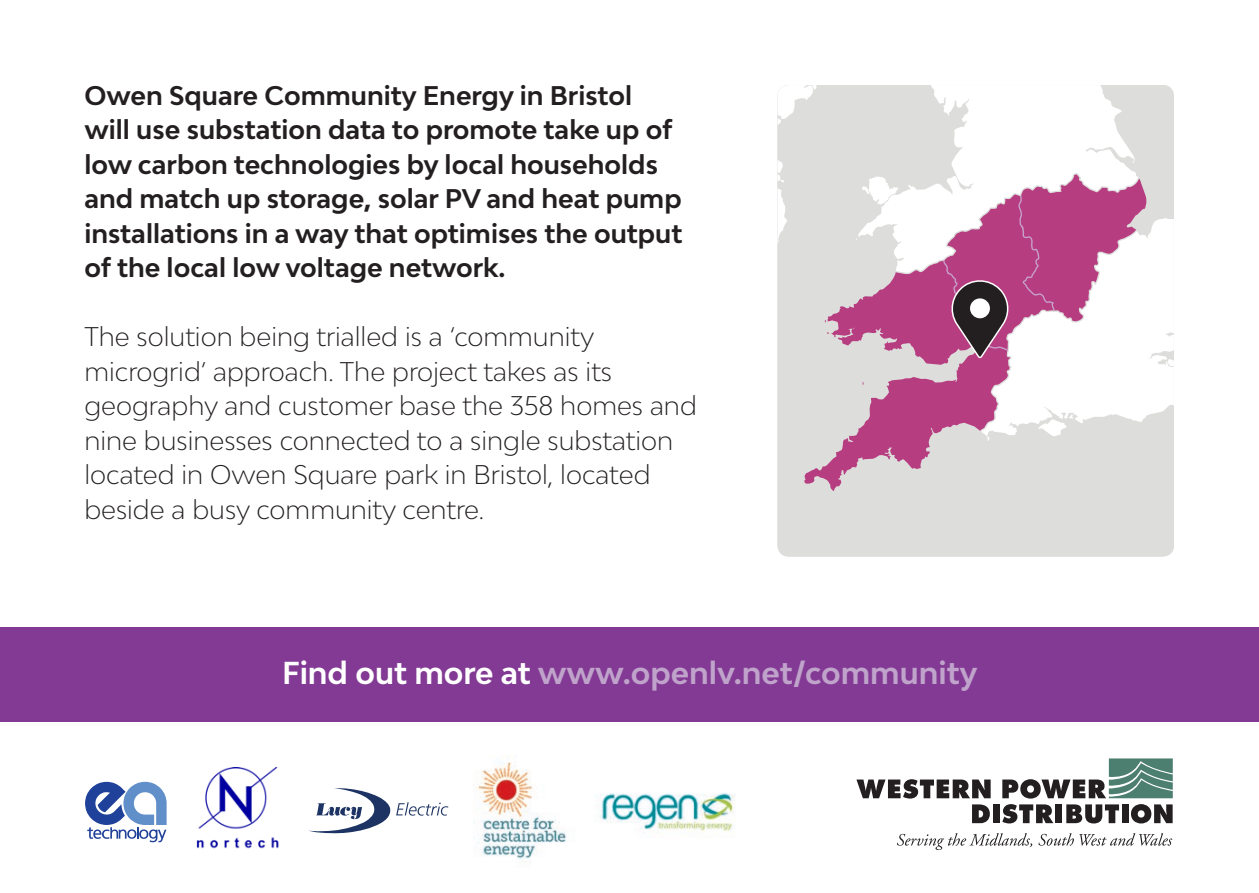
<style>
.page{position:relative;width:1259px;height:893px;background:#fff}
.page>*{position:absolute;margin:0;border:0;box-sizing:border-box;transform-origin:0 0}
.t1{font:700 30px "Bw Modelica";color:#c0a3cb}
.t2{font:300 25.5px/34.5px "Bw Modelica";color:#231f20}
.t3{font:700 25.5px/34.5px "Bw Modelica";color:#231f20}
.s1{color:#fff}
</style>
<div class="page">
<div style="left:0;top:627px;width:1259px;height:95px;background:#823a94"></div>
<div style="left:777px;top:85px;width:397px;height:471px;background:#dddddb"></div>
<div style="left:777px;top:273px;width:27px;height:87px;background:#dddddb"></div>
<svg style="left:777px;top:85px;width:361px;height:188px;fill:#dddddb"></svg>
<svg style="left:804px;top:174px;width:342px;height:317px;background:#d8bac9"></svg>
<svg style="left:943px;top:195px;width:231px;height:246px"></svg>
<div style="left:970px;top:298px;width:20px;height:20px;background:#fff;border-radius:50%"></div>
<svg style="left:85px;top:782px;width:82px;height:60px"></svg>
<img style="left:196px;top:768px;width:83px;height:81px">
<svg style="left:308px;top:788px;width:140px;height:46px"></svg>
<img style="left:473px;top:762px;width:94px;height:100px">
<img style="left:597px;top:793px;width:138px;height:44px">
<svg style="left:856px;top:779px;width:134px;height:44px"></svg>
<div style="left:993px;top:804px;width:7px;height:19px;background:#231f20"></div>
<svg style="left:897px;top:833px;width:135px;height:17px"></svg>
<svg style="left:1038px;top:833px;width:134px;height:13px"></svg>
<svg style="left:1002px;top:758px;width:170px;height:65px"></svg>
<p class="t3" style="left:84px;top:78px;width:599px">Owen Square Community Energy in Bristol will use substation data to promote take up of low carbon technologies by local households and match up storage, solar PV and heat pump installations in a way that optimises the output of the local low voltage network.</p>
<p class="t2" style="left:84px;top:319px;width:614px">The solution being trialled is a ‘community microgrid’ approach. The project takes as its geography and customer base the 358 homes and nine businesses connected to a single substation located in Owen Square park in Bristol, located beside a busy community centre.</p>
<p class="t1" style="left:282px;top:653px;width:697px"><span class="s1">Find out more at</span> www.openlv.net/community</p>
</div>
